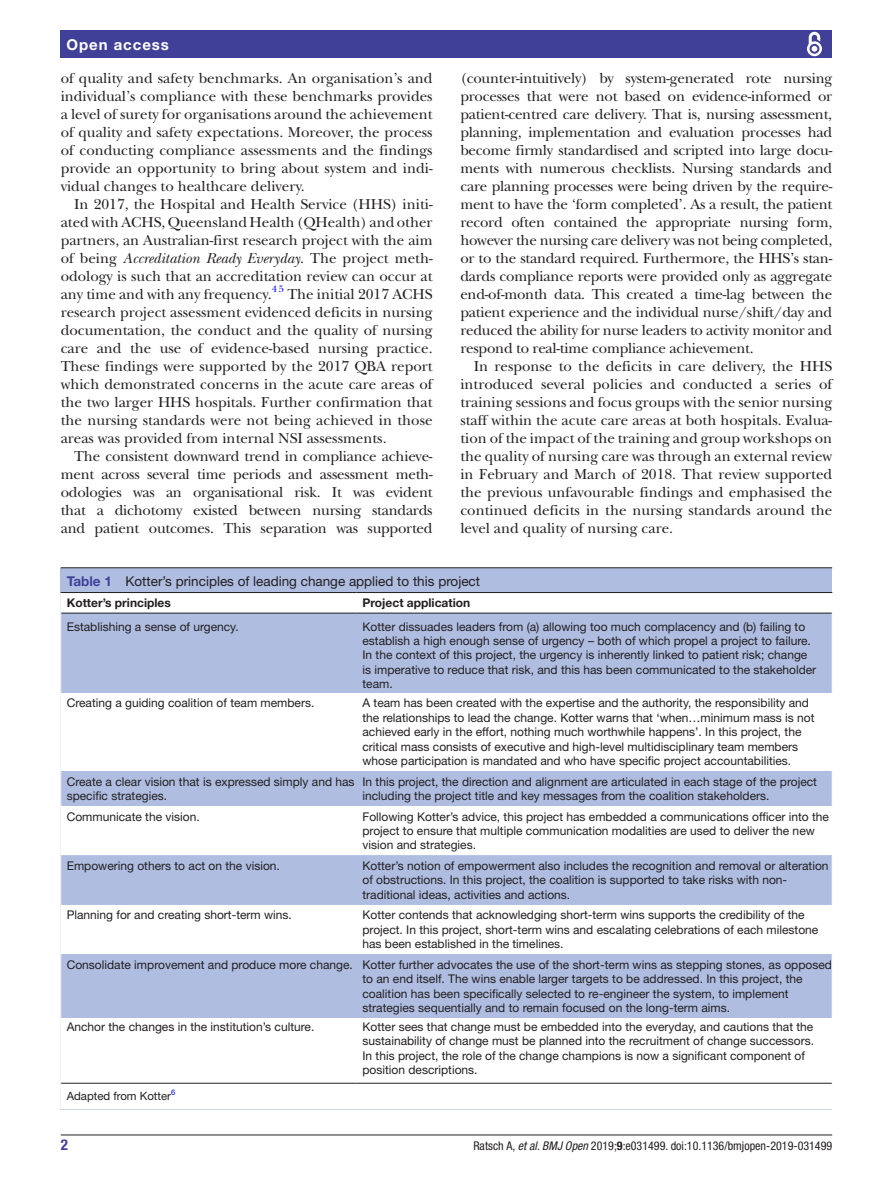
<style>
.page{position:relative;width:893px;height:1191px;background:#fff}
.page>*{position:absolute;margin:0;border:0;box-sizing:border-box;transform-origin:0 0}
.t1{font:15px/18px "New Baskerville";color:#231f20;text-align:justify}
.t2{font:700 15px "Helvetica Neue LT Std";letter-spacing:.065em;color:#fff}
.t3{font:700 condensed 15px "Helvetica Neue LT Std";color:#414099}
.t4{font:13.5px "Helvetica Neue LT Std";color:#231f20}
.t5{font:12px/14.4px "Helvetica Neue LT Std";color:#231f20}
.t6{font:condensed 12px "Helvetica Neue LT Std";color:#231f20}
.t7{font:700 12px "Helvetica Neue LT Std";color:#231f20}
.t8{font:11.4px "Helvetica Neue LT Std";color:#231f20}
.t9{font:9.9px "New Baskerville";color:#00f}
.s1{font-style:italic}
.s2{font-weight:700;color:#414099}
.s3{font-weight:700}
</style>
<div class="page">
<hr style="left:61px;top:1134px;width:771px;height:1px;background:#231f20">
<div style="left:61px;top:31px;width:771px;height:27px;background:#414099"></div>
<svg style="left:807px;top:31px;width:15px;height:26px"></svg>
<div style="left:61px;top:568px;width:771px;height:541px;background:#afbde1"></div>
<hr style="left:61px;top:567px;width:771px;height:1px;background:#231f20">
<div style="left:61px;top:593px;width:771px;height:516px;background:#fff"></div>
<svg style="left:61px;top:614px;width:771px;height:404px"></svg>
<hr style="left:61px;top:592px;width:295px;height:1px;background:#231f20">
<hr style="left:61px;top:613px;width:295px;height:1px;background:#231f20">
<hr style="left:356px;top:592px;width:476px;height:1px;background:#231f20">
<hr style="left:356px;top:613px;width:476px;height:1px;background:#231f20">
<hr style="left:356px;top:1082px;width:476px;height:1px;background:#231f20">
<hr style="left:61px;top:1082px;width:295px;height:1px;background:#231f20">
<svg style="left:60px;top:593px;width:1px;height:20px"></svg>
<svg style="left:60px;top:1083px;width:1px;height:26px"></svg>
<hr style="left:67px;top:1099px;width:765px;height:2px;background:#fff">
<p class="t2" style="left:66px;top:35px;width:104px">Open access</p>
<p class="t1" style="left:61px;top:69px;width:373px">of quality and safety benchmarks. An organisation’s and individual’s compliance with these benchmarks provides a level of surety for organisations around the achievement of quality and safety expectations. Moreover, the process of conducting compliance assessments and the findings provide an opportunity to bring about system and indi&shy;vidual changes to healthcare delivery.</p>
<p class="t1" style="left:61px;top:195px;width:373px;text-indent:14px">In 2017, the Hospital and Health Service (HHS) initi&shy;ated with ACHS, Queensland Health (QHealth) and other partners, an Australian-first research project with the aim of being <span class="s1">Accreditation Ready Everyday</span>. The project meth&shy;odology is such that an accreditation review can occur at any time and with any frequency.</p>
<p class="t9" style="left:272px;top:283px;width:14px">4 5</p>
<p class="t1" style="left:61px;top:285px;width:373px;text-indent:227px">The initial 2017 ACHS research project assessment evidenced deficits in nursing documentation, the conduct and the quality of nursing care and the use of evidence-based nursing practice.<br>These findings were supported by the 2017 QBA report which demonstrated concerns in the acute care areas of the two larger HHS hospitals. Further confirmation that the nursing standards were not being achieved in those areas was provided from internal NSI assessments.</p>
<p class="t1" style="left:61px;top:447px;width:373px;text-indent:14px">The consistent downward trend in compliance achieve&shy;ment across several time periods and assessment meth&shy;odologies was an organisational risk. It was evident that a dichotomy existed between nursing standards and patient outcomes. This separation was supported</p>
<p class="t1" style="left:460px;top:69px;width:373px">(counter-intuitively) by system-generated rote nursing processes that were not based on evidence-informed or patient-centred care delivery. That is, nursing assessment, planning, implementation and evaluation processes had become firmly standardised and scripted into large docu&shy;ments with numerous checklists. Nursing standards and care planning processes were being driven by the require&shy;ment to have the ‘form completed’. As a result, the patient record often contained the appropriate nursing form, however the nursing care delivery was not being completed, or to the standard required. Furthermore, the HHS’s stan&shy;dards compliance reports were provided only as aggregate end-of-month data. This created a time-lag between the patient experience and the individual nurse/shift/day and reduced the ability for nurse leaders to activity monitor and respond to real-time compliance achievement.</p>
<p class="t1" style="left:460px;top:357px;width:373px;text-indent:14px">In response to the deficits in care delivery, the HHS introduced several policies and conducted a series of training sessions and focus groups with the senior nursing staff within the acute care areas at both hospitals. Evalua&shy;tion of the impact of the training and group workshops on the quality of nursing care was through an external review in February and March of 2018. That review supported the previous unfavourable findings and emphasised the continued deficits in the nursing standards around the level and quality of nursing care.</p>
<p class="t4" style="left:67px;top:573px;width:415px"><span class="s2">Table 1</span> Kotter’s principles of leading change applied to this project</p>
<p class="t7" style="left:67px;top:595px;width:106px">Kotter’s principles</p>
<p class="t7" style="left:362px;top:595px;width:109px">Project application</p>
<p class="t5" style="left:67px;top:619px;width:173px">Establishing a sense of urgency.</p>
<p class="t5" style="left:362px;top:619px;width:455px">Kotter dissuades leaders from (a) allowing too much complacency and (b) failing to establish a high enough sense of urgency – both of which propel a project to failure.<br>In the context of this project, the urgency is inherently linked to patient risk; change is imperative to reduce that risk, and this has been communicated to the stakeholder team.</p>
<p class="t5" style="left:67px;top:695px;width:249px">Creating a guiding coalition of team members.</p>
<p class="t5" style="left:362px;top:695px;width:454px">A team has been created with the expertise and the authority, the responsibility and the relationships to lead the change. Kotter warns that ‘when…minimum mass is not achieved early in the effort, nothing much worthwhile happens’. In this project, the critical mass consists of executive and high-level multidisciplinary team members whose participation is mandated and who have specific project accountabilities.</p>
<p class="t5" style="left:67px;top:774px;width:289px">Create a clear vision that is expressed simply and has specific strategies.</p>
<p class="t5" style="left:362px;top:774px;width:456px">In this project, the direction and alignment are articulated in each stage of the project including the project title and key messages from the coalition stakeholders.</p>
<p class="t5" style="left:67px;top:809px;width:134px">Communicate the vision.</p>
<p class="t5" style="left:362px;top:809px;width:468px">Following Kotter’s advice, this project has embedded a communications officer into the project to ensure that multiple communication modalities are used to deliver the new vision and strategies.</p>
<p class="t5" style="left:67px;top:858px;width:215px">Empowering others to act on the vision.</p>
<p class="t5" style="left:362px;top:858px;width:468px">Kotter’s notion of empowerment also includes the recognition and removal or alteration of obstructions. In this project, the coalition is supported to take risks with non&shy;traditional ideas, activities and actions.</p>
<p class="t5" style="left:67px;top:907px;width:227px">Planning for and creating short-term wins.</p>
<p class="t5" style="left:362px;top:907px;width:457px">Kotter contends that acknowledging short-term wins supports the credibility of the project. In this project, short-term wins and escalating celebrations of each milestone has been established in the timelines.</p>
<p class="t5" style="left:362px;top:957px;width:471px;text-indent:-296px">Consolidate improvement and produce more change. Kotter further advocates the use of the short-term wins as stepping stones, as opposed to an end itself. The wins enable larger targets to be addressed. In this project, the coalition has been specifically selected to re-engineer the system, to implement strategies sequentially and to remain focused on the long-term aims.</p>
<p class="t5" style="left:67px;top:1019px;width:249px">Anchor the changes in the institution’s culture.</p>
<p class="t5" style="left:362px;top:1019px;width:453px">Kotter sees that change must be embedded into the everyday, and cautions that the sustainability of change must be planned into the recruitment of change successors.<br>In this project, the role of the change champions is now a significant component of position descriptions.</p>
<p class="t8" style="left:67px;top:1089px;width:110px">Adapted from Kotter<sup>6</sup></p>
<p class="t3" style="left:61px;top:1135px;width:9px">2</p>
<p class="t6" style="left:473px;top:1138px;width:360px">Ratsch A, <span class="s1">et al</span>. <span class="s1">BMJ Open</span> 2019;<span class="s3">9</span>:e031499. doi:10.1136/bmjopen-2019-031499</p>
</div>
